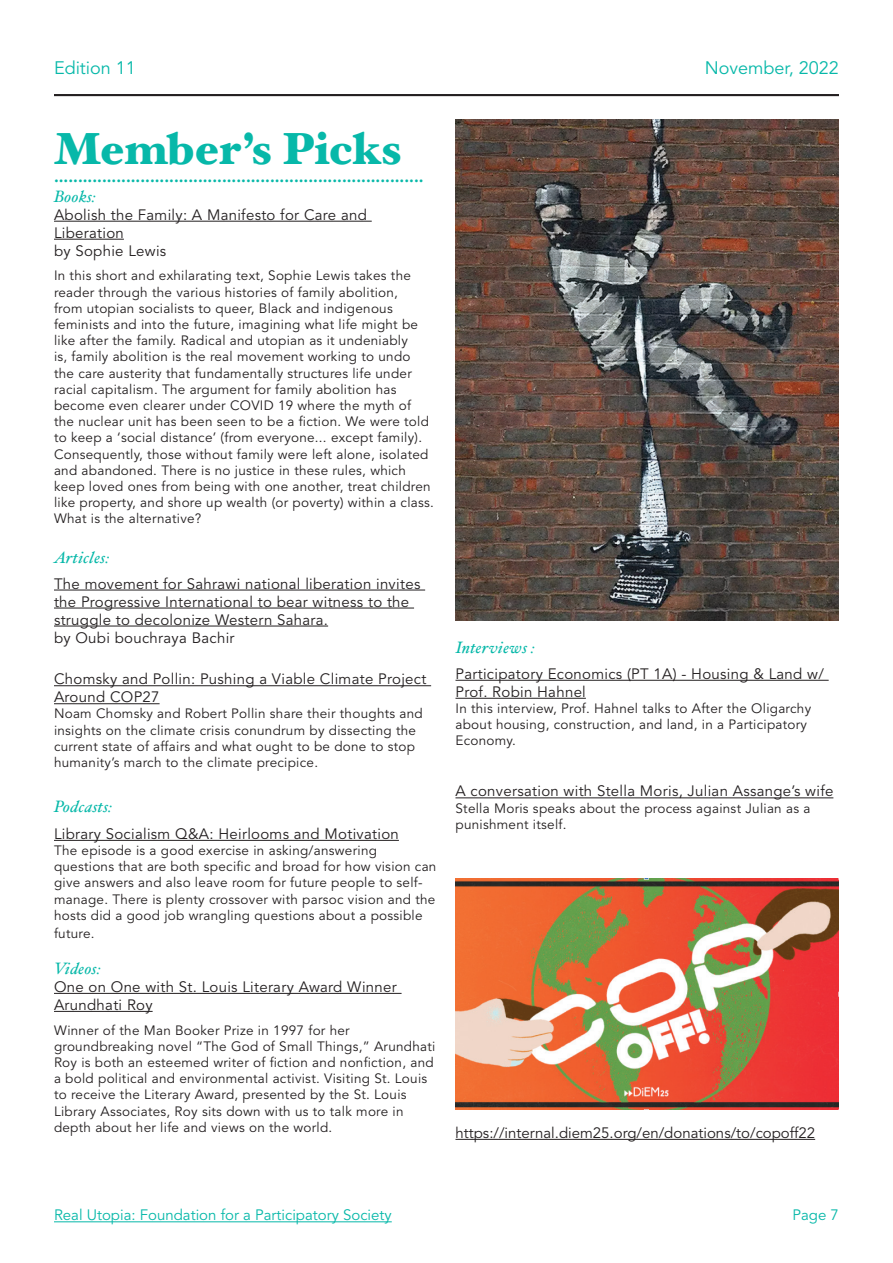
<style>
.page{position:relative;width:893px;height:1263px;background:#fff}
.page>*{position:absolute;margin:0;border:0;box-sizing:border-box;transform-origin:0 0}
.t1{font:900 45px "Hoefler Text";color:#07b8a9}
.t2{font:18px "Avenir LT Std";color:#07b8a9}
.t3{font:italic 16.5px "Hoefler Text";letter-spacing:.02em;color:#07b8a9}
.t4{font:15px/18px "Avenir LT Std";letter-spacing:.02em;color:#231f20}
.t5{font:900 15px "Hoefler Text";color:#07b8a9}
.t6{font:15px "Avenir LT Std";color:#231f20}
.t7{font:15px "Avenir LT Std";color:#07b8a9}
.t8{font:13.5px/16.2px "Avenir LT Std";letter-spacing:.02em;color:#231f20}
</style>
<div class="page">
<hr style="left:54px;top:221px;width:318px;height:1px;background:#231f20">
<hr style="left:54px;top:239px;width:70px;height:1px;background:#231f20">
<hr style="left:54px;top:590px;width:371px;height:1px;background:#231f20">
<hr style="left:54px;top:608px;width:360px;height:1px;background:#231f20">
<hr style="left:54px;top:626px;width:274px;height:1px;background:#231f20">
<hr style="left:54px;top:685px;width:377px;height:1px;background:#231f20">
<hr style="left:54px;top:703px;width:106px;height:1px;background:#231f20">
<hr style="left:54px;top:840px;width:345px;height:1px;background:#231f20">
<hr style="left:54px;top:993px;width:348px;height:1px;background:#231f20">
<hr style="left:54px;top:1011px;width:99px;height:1px;background:#231f20">
<hr style="left:455px;top:680px;width:374px;height:1px;background:#231f20">
<hr style="left:455px;top:698px;width:131px;height:1px;background:#231f20">
<hr style="left:455px;top:797px;width:378px;height:1px;background:#231f20">
<hr style="left:54px;top:1221px;width:338px;height:1px;background:#07b8a9">
<hr style="left:54px;top:94px;width:785px;height:2px;background:#231f20">
<img style="left:455px;top:119px;width:384px;height:502px">
<img style="left:455px;top:878px;width:384px;height:232px">
<hr style="left:455px;top:1139px;width:360px;height:1px;background:#231f20">
<h2 class="t2" style="left:54px;top:57px;width:83px">Edition 11</h2>
<h2 class="t2" style="left:705px;top:57px;width:136px">November, 2022</h2>
<h1 class="t1" style="left:54px;top:122px;width:350px">Member’s Picks</h1>
<p class="t5" style="left:54px;top:168px;width:371px">.............................................................................</p>
<p class="t3" style="left:54px;top:186px;width:44px">Books:</p>
<p class="t4" style="left:54px;top:206px;width:314px">Abolish the Family: A Manifesto for Care and<br>Liberation<br>by Sophie Lewis</p>
<p class="t8" style="left:54px;top:268px;width:381px">In this short and exhilarating text, Sophie Lewis takes the reader through the various histories of family abolition,<br>from utopian socialists to queer, Black and indigenous feminists and into the future, imagining what life might be like after the family. Radical and utopian as it undeniably<br>is, family abolition is the real movement working to undo the care austerity that fundamentally structures life under racial capitalism. The argument for family abolition has become even clearer under COVID 19 where the myth of the nuclear unit has been seen to be a fiction. We were told to keep a ‘social distance’ (from everyone... except family).<br>Consequently, those without family were left alone, isolated and abandoned. There is no justice in these rules, which keep loved ones from being with one another, treat children like property, and shore up wealth (or poverty) within a class.<br>What is the alternative?</p>
<p class="t3" style="left:54px;top:548px;width:57px">Articles:</p>
<p class="t4" style="left:54px;top:575px;width:368px">The movement for Sahrawi national liberation invites the Progressive International to bear witness to the struggle to decolonize Western Sahara.<br>by Oubi bouchraya Bachir</p>
<p class="t4" style="left:54px;top:670px;width:374px">Chomsky and Pollin: Pushing a Viable Climate Project<br>Around COP27</p>
<p class="t8" style="left:54px;top:706px;width:370px">Noam Chomsky and Robert Pollin share their thoughts and insights on the climate crisis conundrum by dissecting the current state of affairs and what ought to be done to stop humanity’s march to the climate precipice.</p>
<p class="t3" style="left:54px;top:796px;width:60px">Podcasts:</p>
<p class="t4" style="left:54px;top:825px;width:346px">Library Socialism Q&amp;A: Heirlooms and Motivation</p>
<p class="t8" style="left:54px;top:843px;width:384px">The episode is a good exercise in asking/answering questions that are both specific and broad for how vision can give answers and also leave room for future people to self&shy;manage. There is plenty crossover with parsoc vision and the hosts did a good job wrangling questions about a possible</p>
<p class="t8" style="left:54px;top:925px;width:42px">future.</p>
<p class="t3" style="left:54px;top:958px;width:48px">Videos:</p>
<p class="t4" style="left:54px;top:978px;width:344px">One on One with St. Louis Literary Award Winner<br>Arundhati Roy</p>
<p class="t8" style="left:54px;top:1022px;width:383px">Winner of the Man Booker Prize in 1997 for her groundbreaking novel “The God of Small Things,” Arundhati Roy is both an esteemed writer of fiction and nonfiction, and a bold political and environmental activist. Visiting St. Louis to receive the Literary Award, presented by the St. Louis Library Associates, Roy sits down with us to talk more in depth about her life and views on the world.</p>
<p class="t3" style="left:455px;top:638px;width:81px">Interviews :</p>
<p class="t4" style="left:455px;top:665px;width:370px">Participatory Economics (PT 1A) - Housing &amp; Land w/<br>Prof. Robin Hahnel</p>
<p class="t8" style="left:455px;top:701px;width:357px">In this interview, Prof. Hahnel talks to After the Oligarchy about housing, construction, and land, in a Participatory<br>Economy.</p>
<p class="t4" style="left:455px;top:783px;width:379px">A conversation with Stella Moris, Julian Assange’s wife</p>
<p class="t8" style="left:455px;top:800px;width:356px">Stella Moris speaks about the process against Julian as a punishment itself.</p>
<p class="t6" style="left:455px;top:1124px;width:361px">https://internal.diem25.org/en/donations/to/copoff22</p>
<p class="t7" style="left:54px;top:1206px;width:339px">Real Utopia: Foundation for a Participatory Society</p>
<p class="t7" style="left:793px;top:1206px;width:48px">Page 7</p>
</div>
